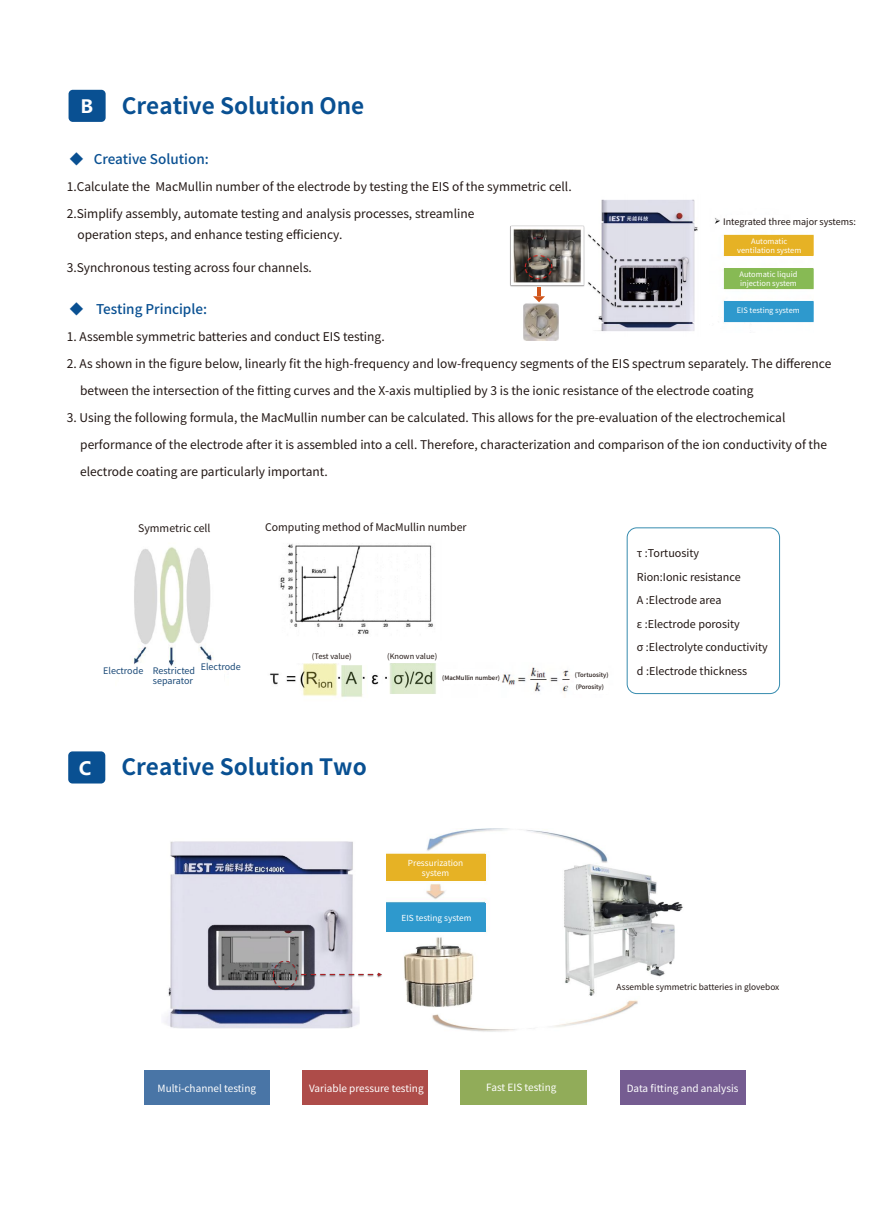
<style>
.page{position:relative;width:893px;height:1212px;background:#fff}
.page>*{position:absolute;margin:0;border:0;box-sizing:border-box;transform-origin:0 0}
.t1{font:700 22.5px "Source Han Sans CN";color:#095092}
.t2{font:700 18.3px "Microsoft Ya Hei";color:#fff}
.t3{font:500 13.5px "Source Han Sans CN";color:#095092}
.t4{font:12px/21px "Source Han Sans CN";color:#211613}
.t5{font:10.8px/23.5px "Source Han Sans CN";color:#211613}
.t6{font:10.5px "Source Han Sans CN";color:#221714}
.t7{font:10.05px "Source Han Sans CN";color:#fff}
.t8{font:9px/10.8px "Source Han Sans CN";color:#1a4977;text-align:right}
.t9{font:9px "Source Han Sans CN";color:#211613}
.t10{font:8.4px/10.1px "Source Han Sans CN";color:#fff;text-align:center}
.t11{font:8.4px "Source Han Sans CN";color:#221714}
.t12{font:7.5px/9px "Source Han Sans CN";color:#fff;text-align:center}
.t13{font:7.5px "Source Han Sans CN";color:#221714}
.t14{font:500 6px/11.1px "Source Han Sans CN";color:#221714}
.s1{font-weight:400}
</style>
<div class="page">
<div style="left:68px;top:751px;width:37px;height:32px;background:#095092;border-radius:4px"></div>
<div style="left:69px;top:90px;width:37px;height:32px;background:#095092;border-radius:4px"></div>
<img style="left:132px;top:547px;width:82px;height:119px">
<img style="left:269px;top:544px;width:167px;height:153px">
<img style="left:501px;top:667px;width:69px;height:26px">
<div style="left:627px;top:528px;width:153px;height:166px;border:1px solid #378caf;border-radius:10px"></div>
<img style="left:164px;top:841px;width:195px;height:188px">
<img style="left:272px;top:961px;width:110px;height:30px">
<img style="left:302px;top:1070px;width:285px;height:35px">
<img style="left:386px;top:829px;width:297px;height:203px">
<img style="left:714px;top:218px;width:100px;height:105px">
<img style="left:510px;top:225px;width:75px;height:62px">
<img style="left:523px;top:302px;width:35px;height:38px">
<img style="left:588px;top:199px;width:110px;height:133px">
<div style="left:727px;top:216px;width:55px;height:13px;background:#fff"></div>
<div style="left:724px;top:235px;width:89px;height:21px;background:#e6b225"></div>
<div style="left:724px;top:268px;width:89px;height:21px;background:#87ba54"></div>
<div style="left:724px;top:301px;width:89px;height:20px;background:#2e99cd"></div>
<svg style="left:533px;top:287px;width:12px;height:15px"></svg>
<div style="left:386px;top:854px;width:99px;height:27px;background:#e6b225"></div>
<div style="left:386px;top:902px;width:99px;height:29px;background:#2e99cd"></div>
<div style="left:144px;top:1070px;width:126px;height:35px;background:#4975a6"></div>
<div style="left:303px;top:1070px;width:125px;height:35px;background:#ae4c49"></div>
<div style="left:461px;top:1070px;width:125px;height:34px;background:#91ac59"></div>
<div style="left:620px;top:1070px;width:125px;height:35px;background:#755c91"></div>
<div style="left:606px;top:979px;width:139px;height:16px;background:#fff"></div>
<div style="left:287px;top:648px;width:64px;height:14px;background:#fff"></div>
<div style="left:374px;top:648px;width:64px;height:15px;background:#fff"></div>
<h2 class="t2" style="left:81px;top:94px;width:14px">B</h2>
<h1 class="t1" style="left:122px;top:94px;width:244px">Creative Solution One</h1>
<p class="t3" style="left:70px;top:151px;width:140px"><span class="s1">◆</span> Creative Solution:</p>
<p class="t4" style="left:67px;top:176px;width:506px">1.Calculate the MacMullin number of the electrode by testing the EIS of the symmetric cell.</p>
<p class="t4" style="left:78px;top:203px;width:398px;text-indent:-11px">2.Simplify assembly, automate testing and analysis processes, streamline operation steps, and enhance testing efficiency.</p>
<p class="t4" style="left:67px;top:257px;width:247px">3.Synchronous testing across four channels.</p>
<p class="t3" style="left:70px;top:301px;width:139px"><span class="s1">◆</span> Testing Principle:</p>
<p class="t4" style="left:67px;top:326px;width:319px">1. Assemble symmetric batteries and conduct EIS testing.</p>
<p class="t4" style="left:67px;top:353px;width:766px">2. As shown in the figure below, linearly fit the high-frequency and low-frequency segments of the EIS spectrum separately. The difference</p>
<p class="t4" style="left:80px;top:380px;width:675px">between the intersection of the fitting curves and the X-axis multiplied by 3 is the ionic resistance of the electrode coating</p>
<p class="t4" style="left:67px;top:407px;width:720px">3. Using the following formula, the MacMullin number can be calculated. This allows for the pre-evaluation of the electrochemical</p>
<p class="t4" style="left:80px;top:434px;width:748px">performance of the electrode after it is assembled into a cell. Therefore, characterization and comparison of the ion conductivity of the</p>
<p class="t4" style="left:80px;top:461px;width:249px">electrode coating are particularly important.</p>
<p class="t9" style="left:723px;top:216px;width:134px">Integrated three major systems:</p>
<p class="t12" style="left:737px;top:237px;width:66px">Automatic ventilation system</p>
<p class="t12" style="left:739px;top:270px;width:59px;text-align:left">Automatic liquid injection system</p>
<p class="t12" style="left:737px;top:306px;width:64px">EIS testing system</p>
<p class="t6" style="left:138px;top:522px;width:74px">Symmetric cell</p>
<p class="t6" style="left:265px;top:522px;width:203px">Computing method of MacMullin number</p>
<p class="t8" style="left:103px;top:665px;width:94px">Electrode Restricted separator</p>
<p class="t8" style="left:201px;top:661px;width:42px">Electrode</p>
<p class="t13" style="left:312px;top:652px;width:41px">(Test value)</p>
<p class="t13" style="left:387px;top:652px;width:52px">(Known value)</p>
<p class="t14" style="left:442px;top:673px;width:59px">(MacMullin number)</p>
<p class="t14" style="left:575px;top:670px;width:35px">(Tortuosity) (Porosity)</p>
<h2 class="t2" style="left:79px;top:756px;width:14px">C</h2>
<h1 class="t1" style="left:121px;top:755px;width:247px">Creative Solution Two</h1>
<p class="t5" style="left:637px;top:542px;width:132px">τ :Tortuosity<br>Rion:Ionic resistance<br>A :Electrode area<br>ε :Electrode porosity<br>σ :Electrolyte conductivity d :Electrode thickness</p>
<p class="t10" style="left:408px;top:858px;width:57px">Pressurization system</p>
<p class="t10" style="left:402px;top:912px;width:71px">EIS testing system</p>
<p class="t11" style="left:616px;top:982px;width:164px">Assemble symmetric batteries in glovebox</p>
<p class="t7" style="left:158px;top:1082px;width:100px">Multi-channel testing</p>
<p class="t7" style="left:309px;top:1082px;width:116px">Variable pressure testing</p>
<p class="t7" style="left:486px;top:1082px;width:72px">Fast EIS testing</p>
<p class="t7" style="left:627px;top:1082px;width:113px">Data fitting and analysis</p>
</div>
